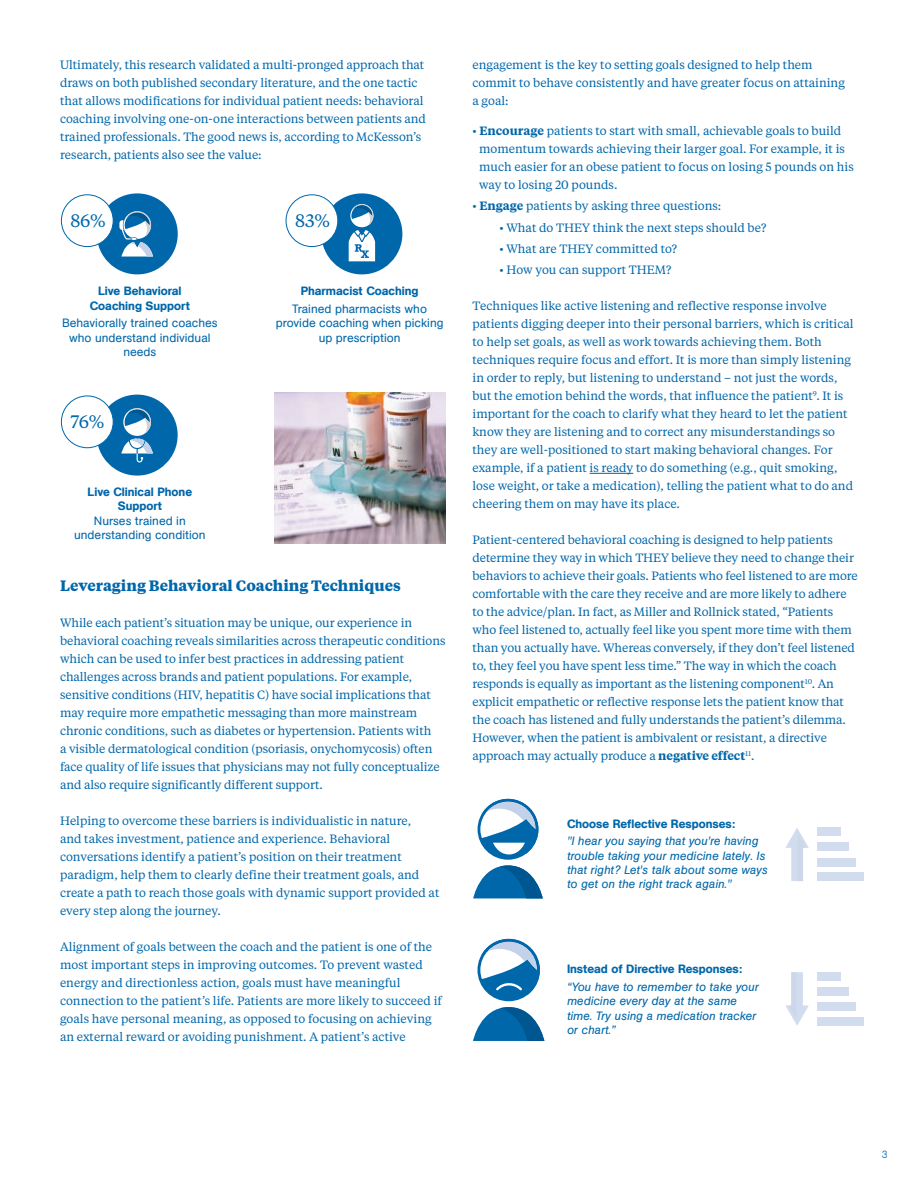
<style>
.page{position:relative;width:918px;height:1188px;background:#fff}
.page>*{position:absolute;margin:0;border:0;box-sizing:border-box;transform-origin:0 0}
.t1{font:18px "Tiempos Text";color:#0067aa}
.t2{font:700 15px "Tiempos Text";color:#0067aa}
.t3{font:12px/18px "Tiempos Text";letter-spacing:-.005em;color:#0067aa}
.t4{font:italic 12px/14.4px "AG Book Pro";color:#0067aa}
.t5{font:12px/14.4px "AG Book Pro";color:#0067aa;text-align:center}
.t6{font:500 12px/14.4px "AG Book Pro";color:#0067aa;text-align:center}
.t7{font:300 10.5px "AG Book Pro";color:#0067aa}
.s1{font-weight:600}
</style>
<div class="page">
<hr style="left:590px;top:473px;width:43px;height:1px;background:#0067aa">
<div style="left:321px;top:193px;width:81px;height:81px;background:#0067aa;border-radius:50%"></div>
<svg style="left:349px;top:204px;width:26px;height:57px"></svg>
<div style="left:286px;top:195px;width:52px;height:52px;background:#fff;border-radius:50%"></div>
<div style="left:286px;top:194px;width:52px;height:53px;border:1px solid #0067aa;border-radius:50%"></div>
<div style="left:97px;top:193px;width:81px;height:81px;background:#0067aa;border-radius:50%"></div>
<svg style="left:119px;top:211px;width:34px;height:46px"></svg>
<div style="left:61px;top:195px;width:52px;height:52px;background:#fff;border-radius:50%"></div>
<div style="left:61px;top:194px;width:53px;height:53px;border:1px solid #0067aa;border-radius:50%"></div>
<div style="left:97px;top:395px;width:81px;height:81px;background:#0067aa;border-radius:50%"></div>
<svg style="left:121px;top:408px;width:32px;height:54px"></svg>
<div style="left:61px;top:396px;width:52px;height:52px;background:#fff;border-radius:50%"></div>
<div style="left:61px;top:396px;width:53px;height:52px;border:1px solid #0067aa;border-radius:50%"></div>
<img style="left:274px;top:392px;width:172px;height:151px">
<svg style="left:478px;top:799px;width:60px;height:61px"></svg>
<svg style="left:480px;top:799px;width:58px;height:55px"></svg>
<svg style="left:473px;top:865px;width:70px;height:33px"></svg>
<div style="left:477px;top:939px;width:63px;height:62px;background:#0067aa;border-radius:50%"></div>
<svg style="left:473px;top:1007px;width:71px;height:34px"></svg>
<svg style="left:480px;top:939px;width:60px;height:57px"></svg>
<svg style="left:785px;top:828px;width:24px;height:53px"></svg>
<div style="left:817px;top:873px;width:47px;height:8px;background:#d1ddee"></div>
<div style="left:817px;top:858px;width:39px;height:8px;background:#d1ddee"></div>
<div style="left:817px;top:843px;width:31px;height:8px;background:#d1ddee"></div>
<div style="left:817px;top:828px;width:24px;height:8px;background:#d1ddee"></div>
<svg style="left:785px;top:972px;width:24px;height:54px"></svg>
<div style="left:817px;top:1018px;width:47px;height:8px;background:#d1ddee"></div>
<div style="left:817px;top:1003px;width:39px;height:8px;background:#d1ddee"></div>
<div style="left:817px;top:987px;width:31px;height:9px;background:#d1ddee"></div>
<div style="left:817px;top:972px;width:24px;height:9px;background:#d1ddee"></div>
<p class="t3" style="left:60px;top:55px;width:367px">Ultimately, this research validated a multi-pronged approach that draws on both published secondary literature, and the one tactic that allows modifications for individual patient needs: behavioral coaching involving one-on-one interactions between patients and trained professionals. The good news is, according to McKesson’s research, patients also see the value:</p>
<h1 class="t1" style="left:70px;top:209px;width:37px">86%</h1>
<h1 class="t1" style="left:295px;top:209px;width:37px">83%</h1>
<p class="t6" style="left:90px;top:284px;width:102px">Live Behavioral<br>Coaching Support</p>
<p class="t5" style="left:62px;top:316px;width:157px">Behaviorally trained coaches who understand individual needs</p>
<h1 class="t1" style="left:70px;top:410px;width:35px">76%</h1>
<p class="t6" style="left:88px;top:484px;width:106px">Live Clinical Phone<br>Support</p>
<p class="t5" style="left:74px;top:513px;width:133px">Nurses trained in understanding condition</p>
<p class="t6" style="left:301px;top:284px;width:119px">Pharmacist Coaching</p>
<p class="t5" style="left:276px;top:301px;width:169px">Trained pharmacists who provide coaching when picking up prescription</p>
<p class="t2" style="left:60px;top:575px;width:342px">Leveraging Behavioral Coaching Techniques</p>
<p class="t3" style="left:60px;top:613px;width:387px">While each patient’s situation may be unique, our experience in behavioral coaching reveals similarities across therapeutic conditions which can be used to infer best practices in addressing patient challenges across brands and patient populations. For example, sensitive conditions (HIV, hepatitis C) have social implications that may require more empathetic messaging than more mainstream chronic conditions, such as diabetes or hypertension. Patients with<br>a visible dermatological condition (psoriasis, onychomycosis) often face quality of life issues that physicians may not fully conceptualize and also require significantly different support.</p>
<p class="t3" style="left:60px;top:811px;width:381px">Helping to overcome these barriers is individualistic in nature,<br>and takes investment, patience and experience. Behavioral conversations identify a patient’s position on their treatment paradigm, help them to clearly define their treatment goals, and create a path to reach those goals with dynamic support provided at every step along the journey.</p>
<p class="t3" style="left:60px;top:937px;width:383px">Alignment of goals between the coach and the patient is one of the most important steps in improving outcomes. To prevent wasted energy and directionless action, goals must have meaningful connection to the patient’s life. Patients are more likely to succeed if goals have personal meaning, as opposed to focusing on achieving an external reward or avoiding punishment. A patient’s active</p>
<p class="t3" style="left:472px;top:55px;width:374px">engagement is the key to setting goals designed to help them commit to behave consistently and have greater focus on attaining a goal:</p>
<p class="t3" style="left:479px;top:121px;width:376px;text-indent:-7px">• <span class="s1">Encourage</span> patients to start with small, achievable goals to build momentum towards achieving their larger goal. For example, it is much easier for an obese patient to focus on losing 5 pounds on his way to losing 20 pounds.</p>
<p class="t3" style="left:472px;top:197px;width:250px">• <span class="s1">Engage</span> patients by asking three questions:</p>
<p class="t3" style="left:500px;top:218px;width:268px">• What do THEY think the next steps should be?</p>
<p class="t3" style="left:500px;top:239px;width:179px">• What are THEY committed to?</p>
<p class="t3" style="left:500px;top:260px;width:173px">• How you can support THEM?</p>
<p class="t3" style="left:472px;top:296px;width:383px">Techniques like active listening and reflective response involve patients digging deeper into their personal barriers, which is critical to help set goals, as well as work towards achieving them. Both techniques require focus and effort. It is more than simply listening in order to reply, but listening to understand – not just the words, but the emotion behind the words, that influence the patient<sup>9</sup>. It is important for the coach to clarify what they heard to let the patient know they are listening and to correct any misunderstandings so they are well-positioned to start making behavioral changes. For example, if a patient is ready to do something (e.g., quit smoking, lose weight, or take a medication), telling the patient what to do and cheering them on may have its place.</p>
<p class="t3" style="left:473px;top:530px;width:387px">Patient-centered behavioral coaching is designed to help patients determine they way in which THEY believe they need to change their behaviors to achieve their goals. Patients who feel listened to are more comfortable with the care they receive and are more likely to adhere to the advice/plan. In fact, as Miller and Rollnick stated, “Patients who feel listened to, actually feel like you spent more time with them than you actually have. Whereas conversely, if they don’t feel listened to, they feel you have spent less time.” The way in which the coach responds is equally as important as the listening component<sup>10</sup>. An explicit empathetic or reflective response lets the patient know that the coach has listened and fully understands the patient’s dilemma.<br>However, when the patient is ambivalent or resistant, a directive approach may actually produce a <span class="s1">negative effect</span><sup>11</sup>.</p>
<p class="t6" style="left:567px;top:816px;width:170px">Choose Reflective Responses:</p>
<p class="t4" style="left:567px;top:834px;width:202px">"I hear you saying that you're having trouble taking your medicine lately. Is that right? Let's talk about some ways to get on the right track again."</p>
<p class="t6" style="left:567px;top:962px;width:177px">Instead of Directive Responses:</p>
<p class="t4" style="left:567px;top:980px;width:193px">“You have to remember to take your medicine every day at the same time. Try using a medication tracker or chart.”</p>
<p class="t7" style="left:882px;top:1147px;width:7px">3</p>
</div>
